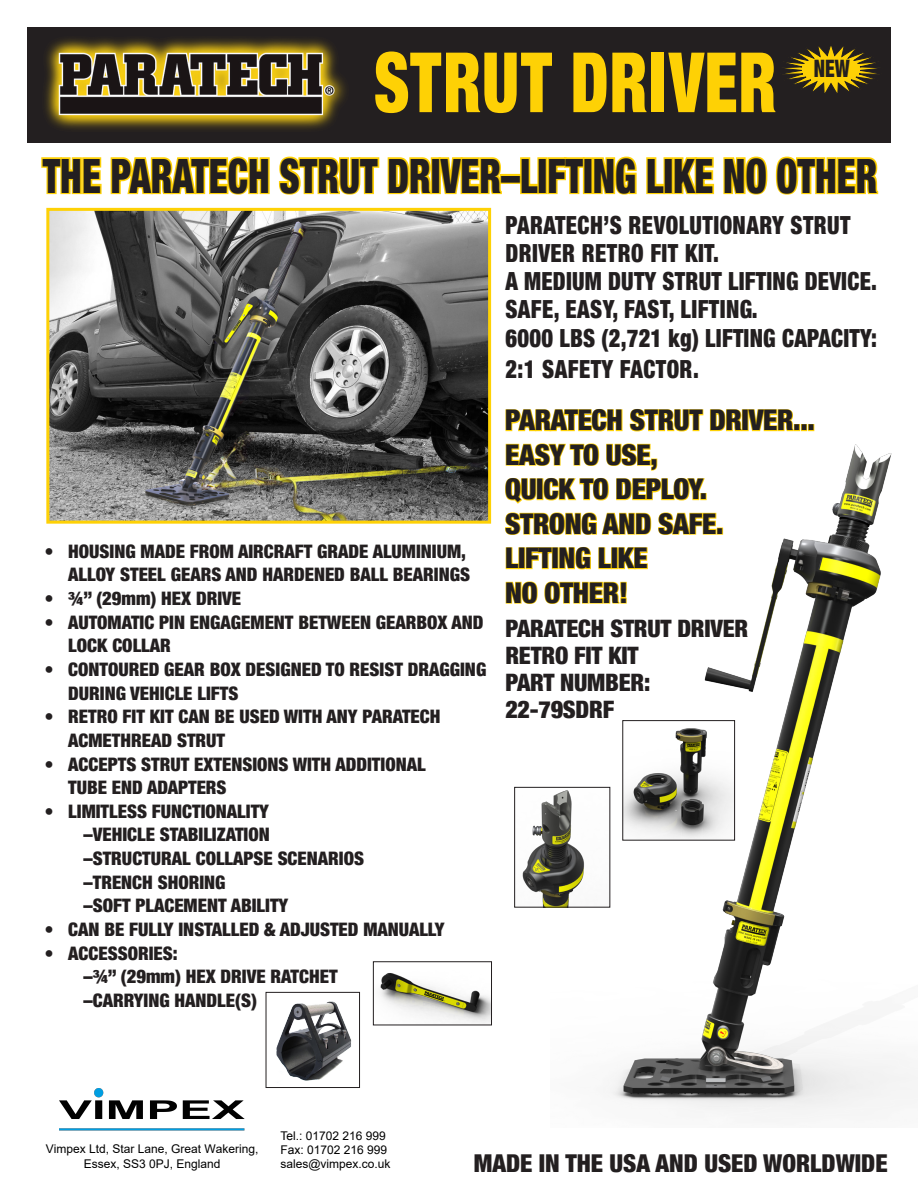
<style>
.page{position:relative;width:918px;height:1188px;background:#fff}
.page>*{position:absolute;margin:0;border:0;box-sizing:border-box;transform-origin:0 0}
.t1{font:900 condensed 83.25px "Helvetica Neue";letter-spacing:.01em;color:#fed105;scale:.8 1}
.t2{font:900 condensed 47.25px "Helvetica Neue";color:#231f20;scale:.8 1}
.t3{font:900 condensed 28.5px "Helvetica Neue";letter-spacing:-.01em;color:#231f20}
.t4{font:900 condensed 24.9px/28px "Helvetica Neue";letter-spacing:.02em;color:#231f20;scale:.9 1}
.t5{font:900 condensed 24.6px "Helvetica Neue";color:#231f20}
.t6{font:900 condensed 24px "Helvetica Neue";letter-spacing:-.01em;color:#231f20}
.t7{font:900 condensed 24px "Helvetica Neue";letter-spacing:-.01em;color:#231f20;scale:.8 1}
.t8{font:900 condensed 18.6px/23.7px "Helvetica Neue";color:#231f20}
.t9{font:12px/14.4px "Arial";color:#000;text-align:center}
</style>
<div class="page">
<div style="left:27px;top:27px;width:864px;height:116px;background:#231f20"></div>
<img style="left:45px;top:39px;width:301px;height:90px">
<svg style="left:41px;top:157px;width:61px;height:38px"></svg>
<svg style="left:110px;top:156px;width:160px;height:39px"></svg>
<svg style="left:278px;top:156px;width:226px;height:39px"></svg>
<div style="left:500px;top:174px;width:22px;height:10px;border:3px solid #fed105"></div>
<svg style="left:519px;top:157px;width:21px;height:38px"></svg>
<div style="left:537px;top:157px;width:11px;height:37px;border:3px solid #fed105"></div>
<svg style="left:546px;top:156px;width:91px;height:39px"></svg>
<svg style="left:646px;top:157px;width:69px;height:38px"></svg>
<svg style="left:723px;top:156px;width:156px;height:39px"></svg>
<svg style="left:783px;top:46px;width:96px;height:47px"></svg>
<svg style="left:505px;top:408px;width:285px;height:58px"></svg>
<svg style="left:505px;top:477px;width:45px;height:93px"></svg>
<svg style="left:505px;top:581px;width:45px;height:23px"></svg>
<img style="left:50px;top:212px;width:437px;height:308px">
<div style="left:46px;top:208px;width:445px;height:316px;border:3px solid #fed105"></div>
<img style="left:550px;top:410px;width:368px;height:705px">
<img style="left:625px;top:722px;width:108px;height:116px">
<div style="left:623px;top:720px;width:112px;height:120px;border:1px solid #231f20"></div>
<img style="left:522px;top:789px;width:86px;height:116px">
<div style="left:514px;top:787px;width:96px;height:120px;border:1px solid #231f20"></div>
<img style="left:276px;top:1001px;width:76px;height:80px">
<div style="left:266px;top:992px;width:94px;height:96px;border:1px solid #231f20"></div>
<img style="left:380px;top:973px;width:110px;height:50px">
<div style="left:373px;top:962px;width:119px;height:63px;border:1px solid #231f20"></div>
<img style="left:60px;top:1089px;width:185px;height:42px">
<p class="t1" style="left:374px;top:31px;width:505px">STRUT DRIVER</p>
<p class="t7" style="left:814px;top:54px;width:46px">NEW</p>
<p class="t2" style="left:43px;top:147px;width:1045px">THE PARATECH STRUT DRIVER–LIFTING LIKE NO OTHER</p>
<p class="t4" style="left:505px;top:211px;width:385px">PARATECH’S REVOLUTIONARY STRUT<br>DRIVER RETRO FIT KIT.</p>
<p class="t4" style="left:505px;top:267px;width:414px">A MEDIUM DUTY STRUT LIFTING DEVICE.</p>
<p class="t4" style="left:505px;top:295px;width:282px">SAFE, EASY, FAST, LIFTING.</p>
<p class="t4" style="left:505px;top:322px;width:415px;line-height:31.2px">6000 LBS (2,721 kg) LIFTING CAPACITY:<br>2:1 SAFETY FACTOR.</p>
<p class="t8" style="left:45px;top:539px;width:427px;text-align:right">• HOUSING MADE FROM AIRCRAFT GRADE ALUMINIUM,<br>ALLOY STEEL GEARS AND HARDENED BALL BEARINGS</p>
<p class="t8" style="left:45px;top:586px;width:198px">• ¾” (29mm) HEX DRIVE</p>
<p class="t8" style="left:68px;top:610px;width:417px;text-indent:-24px">• AUTOMATIC PIN ENGAGEMENT BETWEEN GEARBOX AND<br>LOCK COLLAR</p>
<p class="t8" style="left:68px;top:657px;width:420px;text-indent:-24px">• CONTOURED GEAR BOX DESIGNED TO RESIST DRAGGING<br>DURING VEHICLE LIFTS</p>
<p class="t8" style="left:45px;top:704px;width:397px">• RETRO FIT KIT CAN BE USED WITH ANY PARATECH</p>
<p class="t8" style="left:68px;top:728px;width:158px">ACMETHREAD STRUT</p>
<p class="t8" style="left:45px;top:752px;width:383px">• ACCEPTS STRUT EXTENSIONS WITH ADDITIONAL</p>
<p class="t8" style="left:68px;top:775px;width:160px">TUBE END ADAPTERS</p>
<p class="t8" style="left:45px;top:799px;width:226px">• LIMITLESS FUNCTIONALITY</p>
<p class="t8" style="left:83px;top:823px;width:188px">–VEHICLE STABILIZATION</p>
<p class="t8" style="left:83px;top:846px;width:282px">–STRUCTURAL COLLAPSE SCENARIOS</p>
<p class="t8" style="left:83px;top:870px;width:144px">–TRENCH SHORING</p>
<p class="t8" style="left:83px;top:894px;width:206px">–SOFT PLACEMENT ABILITY</p>
<p class="t8" style="left:45px;top:917px;width:401px">• CAN BE FULLY INSTALLED &amp; ADJUSTED MANUALLY</p>
<p class="t8" style="left:45px;top:941px;width:135px">• ACCESSORIES:</p>
<p class="t8" style="left:83px;top:965px;width:256px">–¾” (29mm) HEX DRIVE RATCHET</p>
<p class="t8" style="left:83px;top:988px;width:175px">–CARRYING HANDLE(S)</p>
<p class="t3" style="left:505px;top:403px;width:311px">PARATECH STRUT DRIVER...</p>
<p class="t3" style="left:505px;top:437px;width:154px">EASY TO USE,</p>
<p class="t3" style="left:505px;top:472px;width:203px">QUICK TO DEPLOY.</p>
<p class="t3" style="left:505px;top:506px;width:220px">STRONG AND SAFE.</p>
<p class="t3" style="left:505px;top:541px;width:144px">LIFTING LIKE</p>
<p class="t3" style="left:505px;top:575px;width:124px">NO OTHER!</p>
<p class="t6" style="left:505px;top:613px;width:244px">PARATECH STRUT DRIVER</p>
<p class="t6" style="left:505px;top:640px;width:135px">RETRO FIT KIT</p>
<p class="t6" style="left:505px;top:667px;width:146px">PART NUMBER:</p>
<p class="t6" style="left:505px;top:694px;width:110px">22-79SDRF</p>
<p class="t9" style="left:46px;top:1141px;width:214px;line-height:15.3px">Vimpex Ltd, Star Lane, Great Wakering,<br>Essex, SS3 0PJ, England</p>
<p class="t9" style="left:280px;top:1128px;width:112px;text-align:left">Tel.: 01702 216 999<br>Fax: 01702 216 999 sales@vimpex.co.uk</p>
<p class="t5" style="left:474px;top:1148px;width:415px">MADE IN THE USA AND USED WORLDWIDE</p>
</div>
